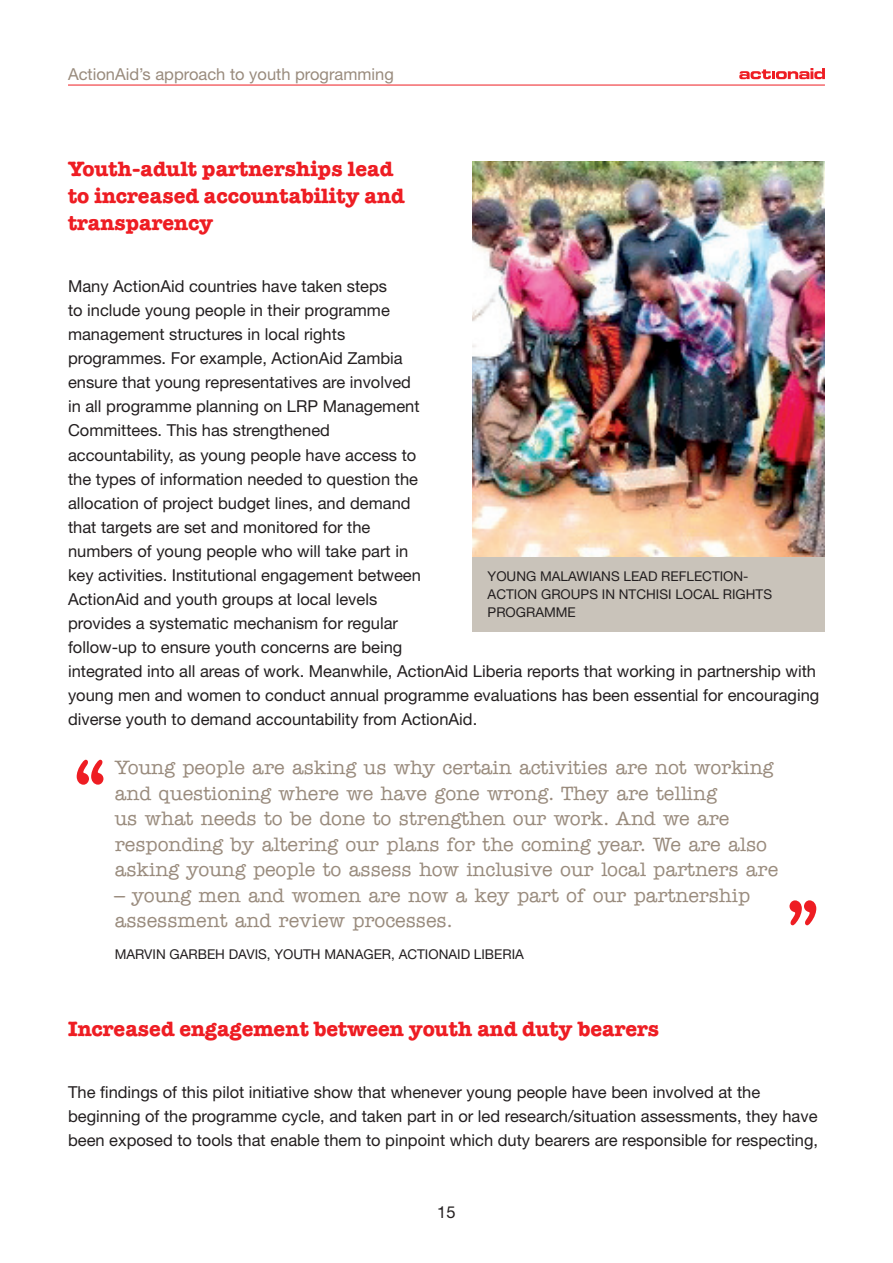
<style>
.page{position:relative;width:893px;height:1263px;background:#fff}
.page>*{position:absolute;margin:0;border:0;box-sizing:border-box;transform-origin:0 0}
.t1{font:700 57px "American Typewriter Std";color:#ee1d23}
.t2{font:700 21px/27px "American Typewriter Std";color:#ee1d23}
.t3{font:500 19.5px/25.5px "American Typewriter Std";color:#998b7d}
.t4{font:16.5px/24px "Helvetica Neue LT Std";color:#231f20}
.t5{font:16.5px "Helvetica Neue LT Std";color:#998b7d}
.t6{font:13.5px/18px "Helvetica Neue LT Std";color:#231f20}
</style>
<div class="page">
<hr style="left:68px;top:85px;width:757px;height:1px;background:#ee1d23">
<svg style="left:739px;top:68px;width:86px;height:11px"></svg>
<img style="left:472px;top:162px;width:353px;height:395px">
<div style="left:472px;top:557px;width:353px;height:74px;background:#c9c3ba"></div>
<p class="t5" style="left:68px;top:64px;width:327px">ActionAid’s approach to youth programming</p>
<p class="t2" style="left:68px;top:156px;width:338px">Youth-adult partnerships lead to increased accountability and transparency</p>
<p class="t4" style="left:68px;top:274px;width:753px">Many ActionAid countries have taken steps<br>to include young people in their programme<br>management structures in local rights<br>programmes. For example, ActionAid Zambia<br>ensure that young representatives are involved<br>in all programme planning on LRP Management<br>Committees. This has strengthened<br>accountability, as young people have access to<br>the types of information needed to question the<br>allocation of project budget lines, and demand<br>that targets are set and monitored for the<br>numbers of young people who will take part in<br>key activities. Institutional engagement between<br>ActionAid and youth groups at local levels<br>provides a systematic mechanism for regular<br>follow-up to ensure youth concerns are being<br>integrated into all areas of work. Meanwhile, ActionAid Liberia reports that working in partnership with young men and women to conduct annual programme evaluations has been essential for encouraging diverse youth to demand accountability from ActionAid.</p>
<p class="t3" style="left:115px;top:755px;width:665px">Young people are asking us why certain activities are not working and questioning where we have gone wrong. They are telling<br>us what needs to be done to strengthen our work. And we are responding by altering our plans for the coming year. We are also asking young people to assess how inclusive our local partners are</p>
<p class="t3" style="left:115px;top:882px;width:637px">– young men and women are now a key part of our partnership assessment and review processes.</p>
<p class="t6" style="left:115px;top:945px;width:411px">MARVIN GARBEH DAVIS, YOUTH MANAGER, ACTIONAID LIBERIA</p>
<p class="t6" style="left:488px;top:567px;width:286px">YOUNG MALAWIANS LEAD REFLECTION-<br>ACTION GROUPS IN NTCHISI LOCAL RIGHTS<br>PROGRAMME</p>
<h1 class="t1" style="left:74px;top:747px;width:33px">“</h1>
<h1 class="t1" style="left:819px;top:938px;width:33px;rotate:-180deg">“</h1>
<p class="t2" style="left:68px;top:1015px;width:593px">Increased engagement between youth and duty bearers</p>
<p class="t4" style="left:68px;top:1080px;width:752px">The findings of this pilot initiative show that whenever young people have been involved at the beginning of the programme cycle, and taken part in or led research/situation assessments, they have been exposed to tools that enable them to pinpoint which duty bearers are responsible for respecting,</p>
<p class="t4" style="left:437px;top:1200px;width:20px">15</p>
</div>
